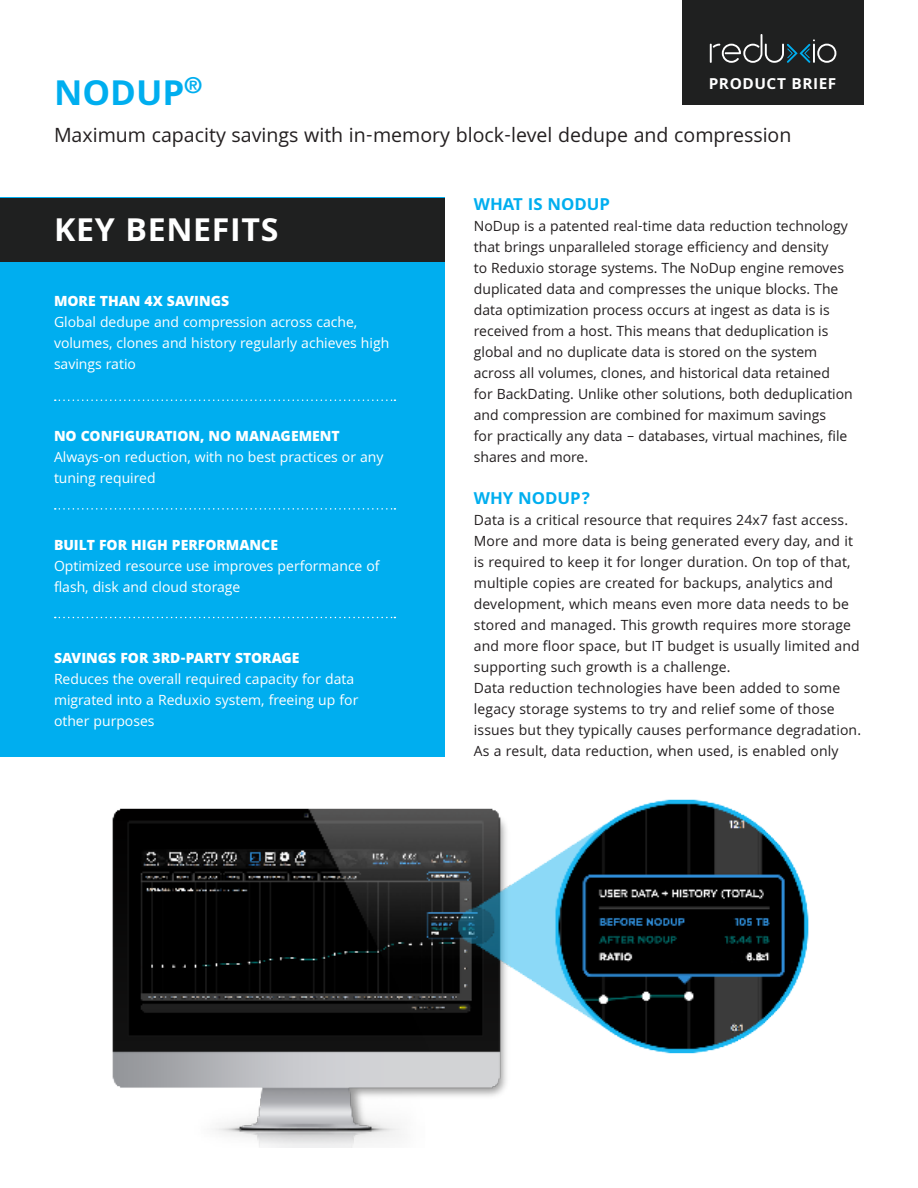
<style>
.page{position:relative;width:918px;height:1188px;background:#fff}
.page>*{position:absolute;margin:0;border:0;box-sizing:border-box;transform-origin:0 0}
.headline{font:700 37.5px "Khula";color:#00aeef}
.t1{font:700 34.5px "Khula";letter-spacing:.02em;color:#fff}
.headline-2{font:700 21.9px "Helvetica Neue";color:#00aeef}
.sub-head{font:21px "Khula";color:#231f20}
.small_headline{font:700 18px "Khula";color:#00aeef}
.t2{font:700 16.5px "Khula";letter-spacing:.035em;color:#fff}
.running_text{font:15px/21px "Khula";color:#231f20}
.key_text{font:15px/21px "Khula";color:#fff}
.Key_headline{font:800 15px "Khula";color:#fff}
.key_text-2{font:800 15px "Khula";color:#fff}
</style>
<div class="page">
<div style="left:682px;top:0;width:182px;height:105px;background:#1f2020"></div>
<div style="left:0;top:198px;width:444px;height:559px;background:#00aeef"></div>
<svg style="left:55px;top:399px;width:340px;height:2px"></svg>
<svg style="left:55px;top:508px;width:340px;height:2px"></svg>
<svg style="left:55px;top:617px;width:340px;height:1px"></svg>
<div style="left:0;top:198px;width:444px;height:63px;background:#1f2020"></div>
<svg style="left:710px;top:34px;width:126px;height:29px"></svg>
<img style="left:112px;top:799px;width:697px;height:348px">
<p class="headline-2" style="left:184px;top:68px;width:19px">R</p>
<p class="t2" style="left:709px;top:74px;width:129px">PRODUCT BRIEF</p>
<p class="headline" style="left:54px;top:71px;width:132px">NODUP</p>
<p class="sub-head" style="left:54px;top:122px;width:739px">Maximum capacity savings with in-memory block-level dedupe and compression</p>
<h2 class="t1" style="left:54px;top:208px;width:226px">KEY BENEFITS</h2>
<p class="key_text-2" style="left:54px;top:293px;width:177px">MORE THAN X4 SAVINGS</p>
<p class="key_text" style="left:54px;top:312px;width:337px">Global dedupe and compression across cache, volumes, clones and history regularly achieves high savings ratio</p>
<p class="Key_headline" style="left:54px;top:427px;width:287px">NO CONFIGURATION, NO MANAGEMENT</p>
<p class="key_text" style="left:54px;top:446px;width:331px">Always-on reduction, with no best practices or any tuning required</p>
<p class="Key_headline" style="left:54px;top:536px;width:226px">BUILT FOR HIGH PERFORMANCE</p>
<p class="key_text" style="left:54px;top:555px;width:327px">Optimized resource use improves performance of flash, disk and cloud storage</p>
<p class="Key_headline" style="left:54px;top:649px;width:247px">SAVINGS FOR 3RD-PARTY STORAGE</p>
<p class="key_text" style="left:54px;top:669px;width:306px">Reduces the overall required capacity for data migrated into a Reduxio system, freeing up for other purposes</p>
<p class="small_headline" style="left:474px;top:194px;width:138px">WHAT IS NODUP</p>
<p class="running_text" style="left:474px;top:216px;width:380px">NoDup is a patented real-time data reduction technology that brings unparalleled storage efficiency and density<br>to Reduxio storage systems. The NoDup engine removes duplicated data and compresses the unique blocks. The data optimization process occurs at ingest as data is is received from a host. This means that deduplication is global and no duplicate data is stored on the system across all volumes, clones, and historical data retained<br>for BackDating. Unlike other solutions, both deduplication and compression are combined for maximum savings<br>for practically any data – databases, virtual machines, file shares and more.</p>
<p class="small_headline" style="left:474px;top:488px;width:118px">WHY NODUP?</p>
<p class="running_text" style="left:474px;top:510px;width:387px">Data is a critical resource that requires 24 7x fast access.<br>More and more data is being generated every day, and it is required to keep it for longer duration. On top of that, multiple copies are created for backups, analytics and development, which means even more data needs to be stored and managed. This growth requires more storage and more floor space, but IT budget is usually limited and supporting such growth is a challenge.</p>
<p class="running_text" style="left:474px;top:678px;width:389px">Data reduction technologies have been added to some legacy storage systems to try and relief some of those issues but they typically causes performance degradation.<br>As a result, data reduction, when used is, enabled only</p>
</div>
